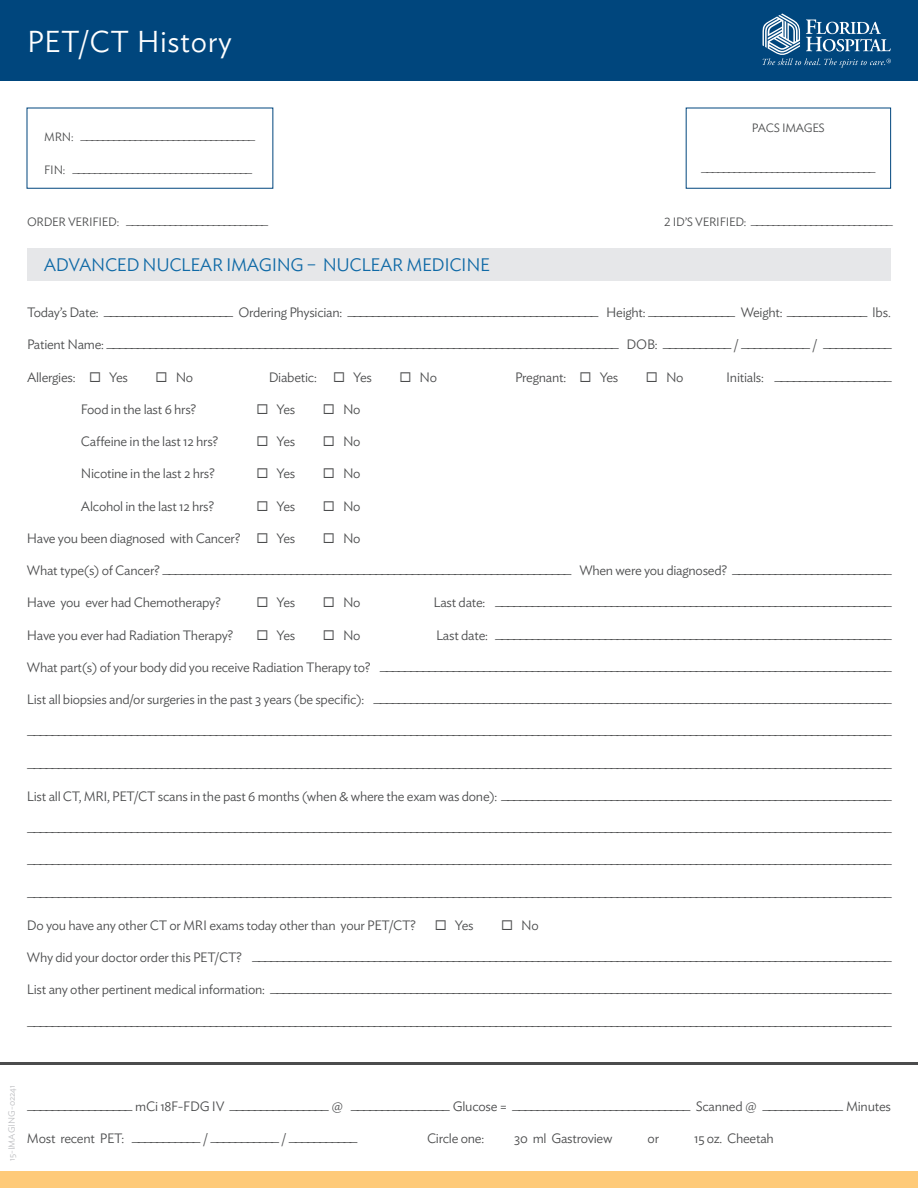
<style>
.page{position:relative;width:918px;height:1188px;background:#fff}
.page>*{position:absolute;margin:0;border:0;box-sizing:border-box;transform-origin:0 0}
.t1{font:300 30px "Ideal Sans";letter-spacing:.02em;color:#fff}
.t2{font:300 18px "Ideal Sans";letter-spacing:-.02em;color:#0e69a6}
.t3{font:300 13.5px "Ideal Sans";letter-spacing:-.02em;color:#4b4c4d}
.t4{font:300 12px "Ideal Sans";letter-spacing:-.02em;color:#4b4c4d}
.t5{font:300 9px "Ideal Sans";color:#bcbdc0}
</style>
<div class="page">
<div style="left:27px;top:249px;width:864px;height:32px;background:#e6e7e9"></div>
<div style="left:0;top:0;width:918px;height:81px;background:#00467d"></div>
<div style="left:0;top:1172px;width:918px;height:16px;background:#feca79"></div>
<svg style="left:763px;top:14px;width:128px;height:54px"></svg>
<hr style="left:0;top:1062px;width:918px;height:3px;background:#4b4c4d">
<h1 class="t1" style="left:27px;top:19px;width:206px">PET/CT History</h1>
<p class="t4" style="left:44px;top:128px;width:213px">M R N : ________________________________</p>
<p class="t4" style="left:44px;top:160px;width:210px">F I N : _________________________________</p>
<p class="t4" style="left:752px;top:119px;width:74px">PACS IMAGES</p>
<p class="t4" style="left:701px;top:159px;width:177px">________________________________</p>
<p class="t4" style="left:27px;top:212px;width:243px">O R D E R V E R I F I E D : __________________________</p>
<p class="t4" style="left:664px;top:212px;width:231px">2 I D ’ S V E R I F I E D : __________________________</p>
<h2 class="t2" style="left:44px;top:251px;width:448px">ADVANCED NUCLEAR IMAGING – NUCLEAR MEDICINE</h2>
<p class="t3" style="left:27px;top:302px;width:866px">To d a y ’s D a t e : _____________________ O r d e r i n g P h y s i c i a n : _________________________________________ H e i g h t : ______________ We i g h t : _____________ l b s .</p>
<p class="t3" style="left:27px;top:334px;width:867px">P a t i e n t N a m e : ____________________________________________________________________________________ D O B : ___________ / ___________ / ___________</p>
<p class="t3" style="left:27px;top:367px;width:103px">Allergies: ◻ Yes</p>
<p class="t3" style="left:156px;top:367px;width:39px">◻ No</p>
<p class="t3" style="left:269px;top:367px;width:105px">Diabetic: ◻ Yes</p>
<p class="t3" style="left:400px;top:367px;width:39px">◻ No</p>
<p class="t3" style="left:515px;top:367px;width:105px">Pregnant: ◻ Yes</p>
<p class="t3" style="left:646px;top:367px;width:39px">◻ No</p>
<p class="t3" style="left:726px;top:367px;width:168px">I n i t i a l s : ___________________</p>
<p class="t3" style="left:81px;top:399px;width:117px">Food in the last 6 hrs?</p>
<p class="t3" style="left:256px;top:399px;width:40px">◻ Yes</p>
<p class="t3" style="left:323px;top:399px;width:39px">◻ No</p>
<p class="t3" style="left:81px;top:431px;width:139px">Caffeine in the last 12 hrs?</p>
<p class="t3" style="left:256px;top:431px;width:40px">◻ Yes</p>
<p class="t3" style="left:323px;top:431px;width:39px">◻ No</p>
<p class="t3" style="left:81px;top:463px;width:135px">Nicotine in the last 2 hrs?</p>
<p class="t3" style="left:256px;top:463px;width:40px">◻ Yes</p>
<p class="t3" style="left:323px;top:463px;width:39px">◻ No</p>
<p class="t3" style="left:81px;top:496px;width:135px">Alcohol in the last 12 hrs?</p>
<p class="t3" style="left:256px;top:496px;width:40px">◻ Yes</p>
<p class="t3" style="left:323px;top:496px;width:39px">◻ No</p>
<p class="t3" style="left:27px;top:528px;width:270px">Have you been diagnosed with Cancer? ◻ Yes</p>
<p class="t3" style="left:323px;top:528px;width:39px">◻ No</p>
<p class="t3" style="left:27px;top:560px;width:867px">W h a t t y p e ( s ) o f C a n c e r ? ___________________________________________________________________ W h e n w e r e y o u d i a g n o s e d ? __________________________</p>
<p class="t3" style="left:27px;top:592px;width:195px">Have you ever had Chemotherapy?</p>
<p class="t3" style="left:256px;top:592px;width:40px">◻ Yes</p>
<p class="t3" style="left:323px;top:592px;width:39px">◻ No</p>
<p class="t3" style="left:434px;top:592px;width:460px">L a s t d a t e : _________________________________________________________________</p>
<p class="t3" style="left:27px;top:625px;width:208px">Have you ever had Radiation Therapy?</p>
<p class="t3" style="left:256px;top:625px;width:40px">◻ Yes</p>
<p class="t3" style="left:323px;top:625px;width:39px">◻ No</p>
<p class="t3" style="left:436px;top:625px;width:458px">L a s t d a t e : _________________________________________________________________</p>
<p class="t3" style="left:27px;top:657px;width:867px">W h a t p a r t ( s ) o f y o u r b o d y d i d y o u r e c e i v e R a d i a t i o n T h e r a p y t o ? ____________________________________________________________________________________</p>
<p class="t3" style="left:27px;top:689px;width:867px">L i s t a l l b i o p s i e s a n d / o r s u r g e r i e s i n t h e p a s t 3 y e a r s ( b e s p e c i fi c ) : _____________________________________________________________________________________</p>
<p class="t3" style="left:27px;top:721px;width:867px">______________________________________________________________________________________________________________________________________________</p>
<p class="t3" style="left:27px;top:754px;width:867px">______________________________________________________________________________________________________________________________________________</p>
<p class="t3" style="left:27px;top:786px;width:867px">L i s t a l l C T, M R I , P E T/ C T s c a n s i n t h e p a s t 6 m o n t h s ( w h e n &amp; w h e r e t h e e x a m w a s d o n e ) : ________________________________________________________________</p>
<p class="t3" style="left:27px;top:818px;width:867px">______________________________________________________________________________________________________________________________________________</p>
<p class="t3" style="left:27px;top:850px;width:867px">______________________________________________________________________________________________________________________________________________</p>
<p class="t3" style="left:27px;top:883px;width:867px">______________________________________________________________________________________________________________________________________________</p>
<p class="t3" style="left:27px;top:915px;width:391px">Do you have any other CT or MRI exams today other than your PET/CT?</p>
<p class="t3" style="left:435px;top:915px;width:40px">◻ Yes</p>
<p class="t3" style="left:501px;top:915px;width:39px">◻ No</p>
<p class="t3" style="left:27px;top:947px;width:867px">W h y d i d y o u r d o c t o r o r d e r t h i s P E T/ C T ? _________________________________________________________________________________________________________</p>
<p class="t3" style="left:27px;top:979px;width:867px">L i s t a n y o t h e r p e r t i n e n t m e d i c a l i n f o r m a t i o n : ______________________________________________________________________________________________________</p>
<p class="t3" style="left:27px;top:1012px;width:867px">______________________________________________________________________________________________________________________________________________</p>
<p class="t5" style="left:5px;top:1161px;width:77px;rotate:-90deg">15-IMAGING-02241</p>
<p class="t3" style="left:27px;top:1096px;width:866px">_________________ m C i 1 8 F - F D G I V ________________ @ ________________ G l u c o s e = _____________________________ S c a n n e d @ _____________ M i n u t e s</p>
<p class="t3" style="left:27px;top:1128px;width:333px">M o s t r e c e n t P E T: ___________ / ___________ / ___________</p>
<p class="t3" style="left:427px;top:1128px;width:59px">Circle one:</p>
<p class="t3" style="left:514px;top:1128px;width:100px">30 ml Gastroview</p>
<p class="t3" style="left:648px;top:1128px;width:13px">or</p>
<p class="t3" style="left:694px;top:1128px;width:81px">15 oz. Cheetah</p>
</div>
